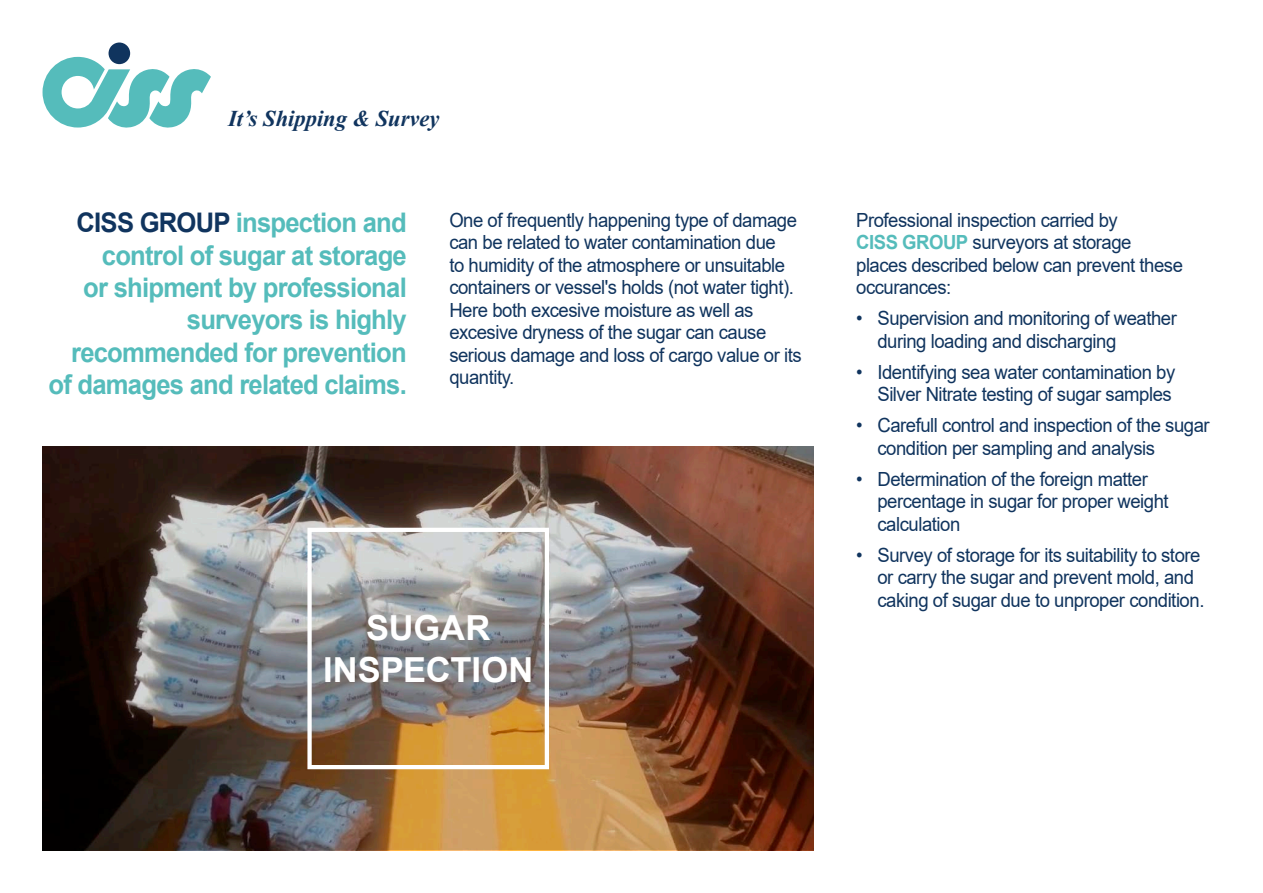
<style>
.page{position:relative;width:1263px;height:893px;background:#fff}
.page>*{position:absolute;margin:0;border:0;box-sizing:border-box;transform-origin:0 0}
.t1{font:700 34.5px/41.4px "Arial";letter-spacing:-.005em;color:#fff;text-align:center}
.t2{font:700 27px/32.4px "Arial";letter-spacing:-.03em;color:#55bcbb;text-align:right;scale:.95 1}
.t3{font:italic 700 22.5px "Times New Roman";color:#10345e}
.t4{font:19.5px/22.5px "Arial";letter-spacing:-.025em;color:#10345e;scale:.95 1}
.s1{color:#10345e}
.s2{font-weight:700;color:#55bcbb}
</style>
<div class="page">
<img style="left:43px;top:446px;width:771px;height:404px">
<div style="left:307px;top:528px;width:242px;height:241px;border:4px solid #fff"></div>
<svg style="left:43px;top:57px;width:168px;height:71px"></svg>
<div style="left:109px;top:43px;width:21px;height:21px;background:#10345e;border-radius:50%"></div>
<p class="t3" style="left:228px;top:102px;width:213px">It’s Shipping &amp; Survey</p>
<h2 class="t2" style="left:48px;top:207px;width:379px"><span class="s1">CISS GROUP</span> inspection and control of sugar at storage<br>or shipment by professional surveyors is highly recommended for prevention of damages and related claims.</h2>
<p class="t4" style="left:449px;top:209px;width:372px">One of frequently happening type of damage can be related to water contamination due<br>to humidity of the atmosphere or unsuitable containers or vessel's holds (not water tight).<br>Here both excesive moisture as well as excesive dryness of the sugar can cause serious damage and loss of cargo value or its quantity.</p>
<p class="t4" style="left:856px;top:209px;width:346px">Professional inspection carried by<br><span class="s2">CISS GROUP</span> surveyors at storage places described below can prevent these occurances:</p>
<p class="t4" style="left:877px;top:307px;width:317px;text-indent:-21px">• Supervision and monitoring of weather during loading and discharging</p>
<p class="t4" style="left:856px;top:361px;width:338px;text-align:right">• Identifying sea water contamination by<br>Silver Nitrate testing of sugar samples</p>
<p class="t4" style="left:877px;top:414px;width:351px;text-indent:-21px">• Carefull control and inspection of the sugar condition per sampling and analysis</p>
<p class="t4" style="left:877px;top:468px;width:308px;text-indent:-21px">• Determination of the foreign matter percentage in sugar for proper weight calculation</p>
<p class="t4" style="left:877px;top:544px;width:346px;text-indent:-21px">• Survey of storage for its suitability to store or carry the sugar and prevent mold, and caking of sugar due to unproper condition.</p>
<h1 class="t1" style="left:323px;top:608px;width:212px">SUGAR<br>INSPECTION</h1>
</div>
